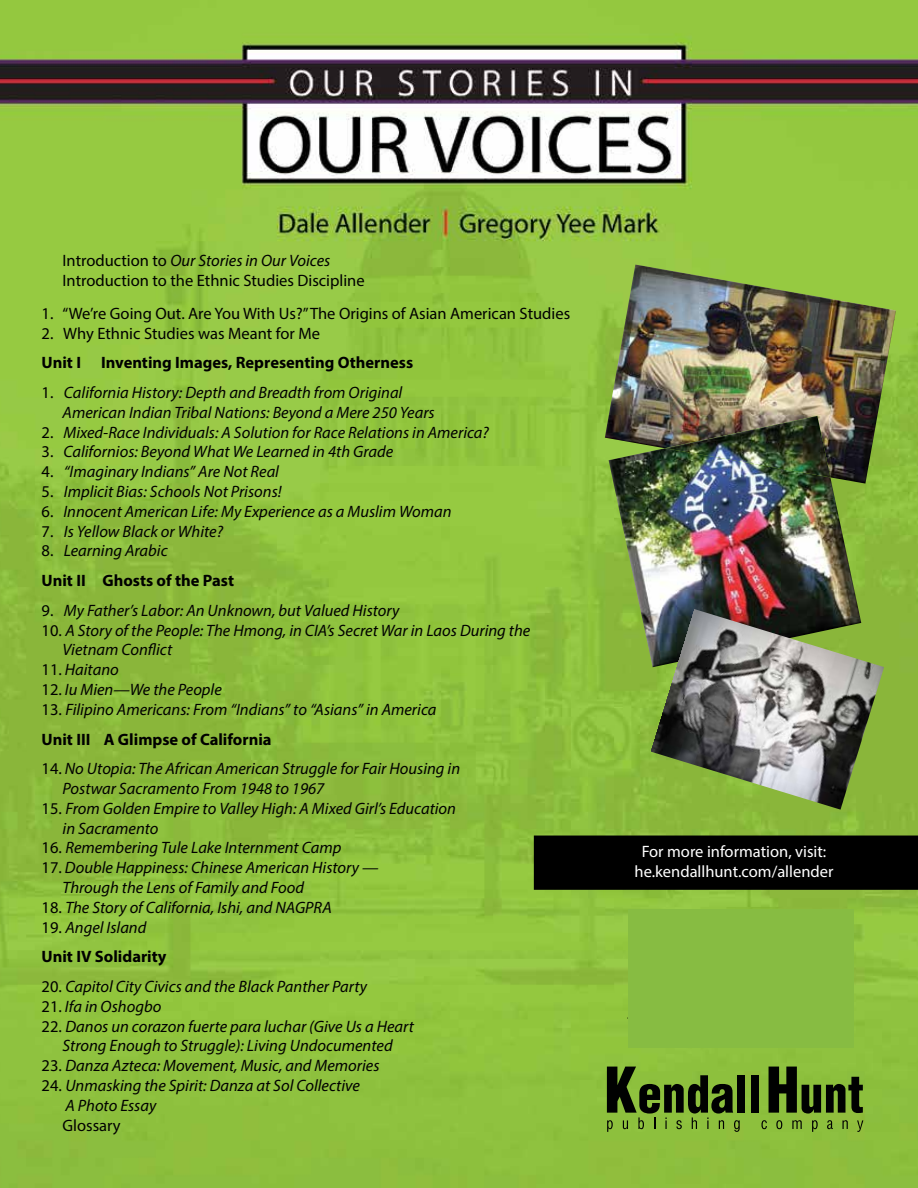
<style>
.page{position:relative;width:918px;height:1188px;background:#fff}
.page>*{position:absolute;margin:0;border:0;box-sizing:border-box;transform-origin:0 0}
.t1{font:italic 16.5px/19.8px "Myriad Pro";color:#000}
.t2{font:16.5px/19.8px "Myriad Pro";color:#000}
.t3{font:700 16.5px/29.7px "Myriad Pro";color:#000}
.t4{font:16.5px/19.8px "Myriad Pro";color:#fff;text-align:center}
.s1{font-style:italic}
.s2{font-style:normal}
.s3{font-weight:400}
.s4{font-weight:400;font-style:italic}
.s5{font-weight:700;font-style:normal}
</style>
<div class="page">
<img style="left:0;top:0;width:918px;height:1188px">
<img style="left:605px;top:319px;width:289px;height:165px">
<img style="left:626px;top:264px;width:270px;height:56px">
<img style="left:609px;top:448px;width:252px;height:219px">
<img style="left:665px;top:416px;width:165px;height:61px">
<img style="left:650px;top:609px;width:234px;height:201px">
<div style="left:534px;top:836px;width:384px;height:54px;background:#000"></div>
<svg style="left:769px;top:1067px;width:94px;height:47px;background:#455e1e"></svg>
<div style="left:737px;top:1075px;width:8px;height:38px;background:#000101"></div>
<div style="left:751px;top:1075px;width:8px;height:38px;background:#000101"></div>
<svg style="left:607px;top:1067px;width:133px;height:65px;background:#587826"></svg>
<svg style="left:761px;top:1120px;width:6px;height:9px"></svg>
<svg style="left:776px;top:1120px;width:6px;height:9px"></svg>
<svg style="left:792px;top:1120px;width:10px;height:9px"></svg>
<svg style="left:812px;top:1120px;width:6px;height:12px"></svg>
<svg style="left:827px;top:1120px;width:6px;height:9px"></svg>
<svg style="left:842px;top:1120px;width:6px;height:9px"></svg>
<svg style="left:857px;top:1120px;width:6px;height:12px"></svg>
<div style="left:628px;top:909px;width:226px;height:139px;background:#87bc42"></div>
<p class="t2" style="left:63px;top:250px;width:304px">Introduction to <span class="s1">Our Stories in Our Voices<br></span>Introduction to the Ethnic Studies Discipline</p>
<p class="t2" style="left:42px;top:303px;width:530px">1. “We’re Going Out. Are You With Us?” The Origins of Asian American Studies</p>
<p class="t2" style="left:42px;top:323px;width:280px">2. Why Ethnic Studies was Meant for Me</p>
<p class="t3" style="left:42px;top:347px;width:373px">Unit I Inventing Images, Representing Otherness</p>
<p class="t1" style="left:63px;top:382px;width:374px;text-indent:-21px"><span class="s2">1.</span> California History: Depth and Breadth from Original<br>American Indian Tribal Nations: Beyond a Mere 250 Years</p>
<p class="t1" style="left:42px;top:422px;width:449px"><span class="s2">2.</span> Mixed-Race Individuals: A Solution for Race Relations in America?</p>
<p class="t1" style="left:42px;top:442px;width:353px"><span class="s2">3.</span> Californios: Beyond What We Learned in 4th Grade</p>
<p class="t1" style="left:42px;top:462px;width:239px"><span class="s2">4.</span> “Imaginary Indians” Are Not Real</p>
<p class="t1" style="left:42px;top:481px;width:242px"><span class="s2">5.</span> Implicit Bias: Schools Not Prisons!</p>
<p class="t1" style="left:42px;top:501px;width:412px"><span class="s2">6.</span> Innocent American Life: My Experience as a Muslim Woman</p>
<p class="t1" style="left:42px;top:521px;width:183px"><span class="s2">7.</span> Is Yellow Black or White?</p>
<p class="t3" style="left:42px;top:536px;width:194px"><span class="s3">8.</span> <span class="s4">Learning Arabic<br></span>Unit II Ghosts of the Past</p>
<p class="t1" style="left:42px;top:600px;width:359px"><span class="s2">9.</span> My Father’s Labor: An Unknown, but Valued History</p>
<p class="t1" style="left:63px;top:620px;width:469px;text-indent:-21px"><span class="s2">10.</span> A Story of the People: The Hmong, in CIA’s Secret War in Laos During the<br>Vietnam Conflict</p>
<p class="t1" style="left:42px;top:660px;width:79px"><span class="s2">11.</span> Haitano</p>
<p class="t1" style="left:42px;top:679px;width:182px"><span class="s2">12.</span> Iu Mien—We the People</p>
<p class="t1" style="left:42px;top:694px;width:396px;line-height:29.7px"><span class="s2">13.</span> Filipino Americans: From “Indians” to “Asians” in America<br><span class="s5">Unit III A Glimpse of California</span></p>
<p class="t1" style="left:63px;top:759px;width:399px;text-indent:-21px"><span class="s2">14.</span> No Utopia: The African American Struggle for Fair Housing in<br>Postwar Sacramento From 1948 to 1967</p>
<p class="t1" style="left:63px;top:798px;width:395px;text-indent:-21px"><span class="s2">15.</span> From Golden Empire to Valley High: A Mixed Girl’s Education in Sacramento</p>
<p class="t1" style="left:42px;top:838px;width:301px"><span class="s2">16.</span> Remembering Tule Lake Internment Camp</p>
<p class="t1" style="left:63px;top:858px;width:318px;text-indent:-21px"><span class="s2">17.</span> Double Happiness: Chinese American History —<br>Through the Lens of Family and Food</p>
<p class="t1" style="left:42px;top:897px;width:292px"><span class="s2">18.</span> The Story of California, Ishi, and NAGPRA</p>
<p class="t3" style="left:42px;top:912px;width:127px"><span class="s3">19.</span> <span class="s4">Angel Island<br></span>Unit IV Solidarity</p>
<p class="t1" style="left:42px;top:976px;width:327px"><span class="s2">20.</span> Capitol City Civics and the Black Panther Party</p>
<p class="t1" style="left:42px;top:996px;width:121px"><span class="s2">21.</span> Ifa in Oshogbo</p>
<p class="t1" style="left:42px;top:1016px;width:374px;text-align:center"><span class="s2">22.</span> Danos un corazon fuerte para luchar (Give Us a Heart<br>Strong Enough to Struggle): Living Undocumented</p>
<p class="t1" style="left:42px;top:1056px;width:339px"><span class="s2">23.</span> Danza Azteca: Movement, Music, and Memories</p>
<p class="t1" style="left:66px;top:1075px;width:296px;text-indent:-24px"><span class="s2">24.</span> Unmasking the Spirit: Danza at Sol Collective<br>A Photo Essay</p>
<p class="t2" style="left:63px;top:1115px;width:60px">Glossary</p>
<p class="t4" style="left:635px;top:841px;width:200px">For more information, visit: he.kendallhunt.com/allender</p>
</div>
